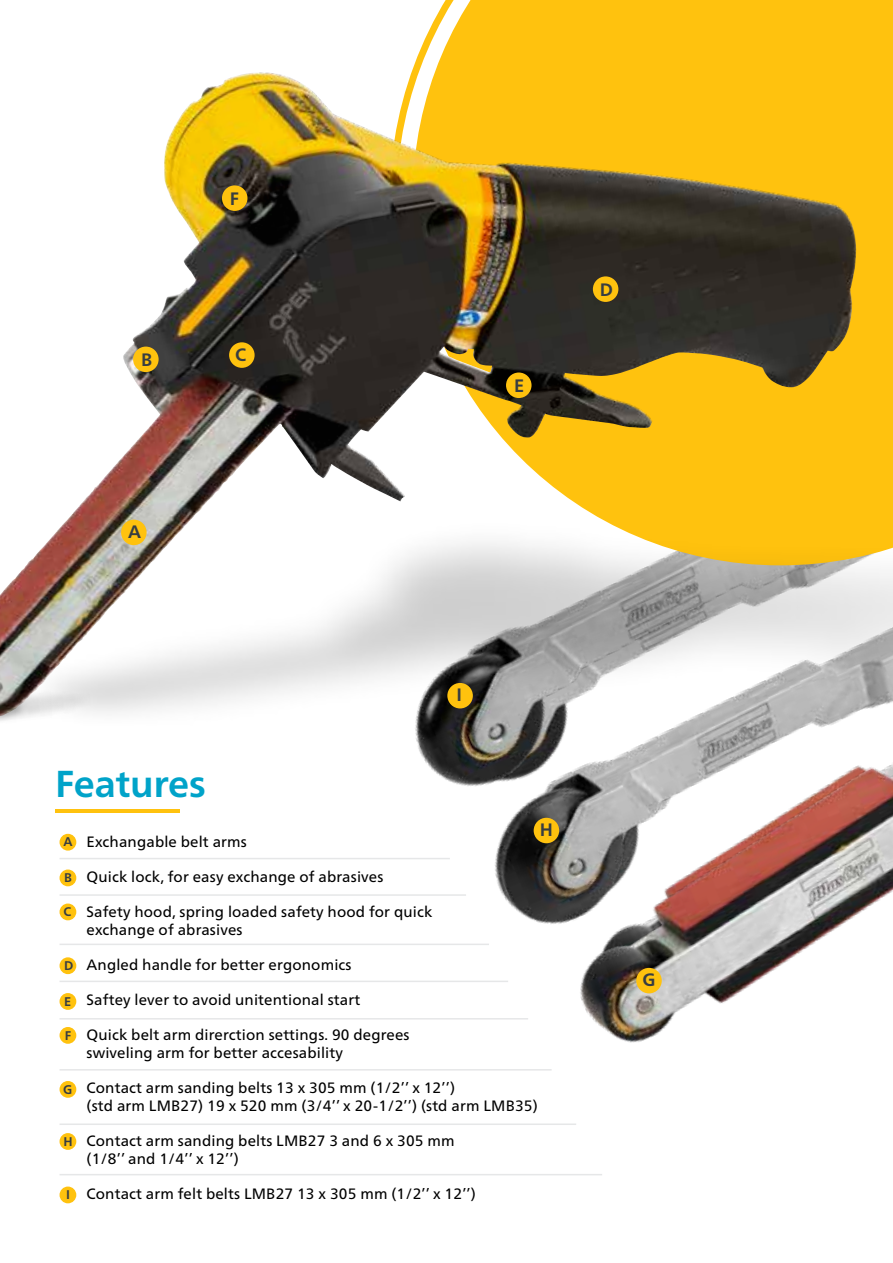
<style>
.page{position:relative;width:893px;height:1263px;background:#fff}
.page>*{position:absolute;margin:0;border:0;box-sizing:border-box;transform-origin:0 0}
.t1{font:700 37.5px "Neue Frutiger World";color:#00a3c9}
.t2{font:700 18px "Neue Frutiger World";color:#373d42}
.t3{font:15px/18px "Neue Frutiger World";letter-spacing:.01em;color:#000}
.t4{font:700 12.6px "Neue Frutiger World";color:#373d42}
</style>
<div class="page">
<hr style="left:60px;top:858px;width:390px;height:1px;background:#e6e7e8">
<hr style="left:60px;top:894px;width:406px;height:2px;background:#e6e7e8">
<hr style="left:60px;top:944px;width:429px;height:1px;background:#e6e7e8">
<hr style="left:60px;top:981px;width:448px;height:1px;background:#e6e7e8">
<hr style="left:60px;top:1018px;width:468px;height:1px;background:#e6e7e8">
<hr style="left:60px;top:1069px;width:492px;height:1px;background:#e6e7e8">
<hr style="left:60px;top:1123px;width:516px;height:2px;background:#e6e7e8">
<hr style="left:60px;top:1174px;width:542px;height:1px;background:#e6e7e8">
<img style="left:436px;top:809px;width:457px;height:367px">
<img style="left:0;top:0;width:893px;height:809px">
<img style="left:0;top:80px;width:225px;height:636px">
<div style="left:229px;top:342px;width:26px;height:26px;background:#ffc20e;border-radius:50%"></div>
<div style="left:60px;top:903px;width:16px;height:17px;background:#ffc20e;border-radius:50%"></div>
<div style="left:60px;top:957px;width:16px;height:17px;background:#ffc20e;border-radius:50%"></div>
<div style="left:593px;top:276px;width:25px;height:26px;background:#ffc20e;border-radius:50%"></div>
<div style="left:60px;top:993px;width:16px;height:17px;background:#ffc20e;border-radius:50%"></div>
<div style="left:506px;top:372px;width:25px;height:26px;background:#ffc20e;border-radius:50%"></div>
<div style="left:60px;top:1027px;width:16px;height:17px;background:#ffc20e;border-radius:50%"></div>
<div style="left:222px;top:185px;width:25px;height:26px;background:#ffc20e;border-radius:50%"></div>
<div style="left:60px;top:1081px;width:16px;height:17px;background:#ffc20e;border-radius:50%"></div>
<div style="left:636px;top:968px;width:26px;height:25px;background:#ffc20e;border-radius:50%"></div>
<div style="left:60px;top:1133px;width:16px;height:17px;background:#ffc20e;border-radius:50%"></div>
<div style="left:534px;top:818px;width:25px;height:25px;background:#ffc20e;border-radius:50%"></div>
<div style="left:60px;top:1186px;width:16px;height:17px;background:#ffc20e;border-radius:50%"></div>
<div style="left:447px;top:683px;width:26px;height:25px;background:#ffc20e;border-radius:50%"></div>
<div style="left:60px;top:834px;width:16px;height:17px;background:#ffc20e;border-radius:50%"></div>
<div style="left:121px;top:520px;width:26px;height:25px;background:#ffc20e;border-radius:50%"></div>
<div style="left:60px;top:869px;width:16px;height:17px;background:#ffc20e;border-radius:50%"></div>
<div style="left:133px;top:347px;width:26px;height:25px;background:#ffc20e;border-radius:50%"></div>
<hr style="left:55px;top:809px;width:125px;height:3px;background:#ffc20e">
<p class="t2" style="left:141px;top:343px;width:13px">B</p>
<p class="t2" style="left:128px;top:516px;width:15px">A</p>
<p class="t2" style="left:230px;top:183px;width:11px">F</p>
<p class="t2" style="left:235px;top:339px;width:13px">C</p>
<p class="t2" style="left:514px;top:370px;width:12px">E</p>
<p class="t2" style="left:600px;top:274px;width:15px">D</p>
<h1 class="t1" style="left:55px;top:750px;width:152px">Features</h1>
<p class="t2" style="left:456px;top:679px;width:7px">I</p>
<p class="t4" style="left:64px;top:830px;width:11px">A</p>
<p class="t4" style="left:64px;top:867px;width:9px">B</p>
<p class="t4" style="left:64px;top:900px;width:9px">C</p>
<p class="t4" style="left:64px;top:955px;width:11px">D</p>
<p class="t4" style="left:64px;top:990px;width:9px">E</p>
<p class="t4" style="left:65px;top:1024px;width:8px">F</p>
<p class="t4" style="left:63px;top:1078px;width:11px">G</p>
<p class="t4" style="left:64px;top:1130px;width:11px">H</p>
<p class="t4" style="left:66px;top:1184px;width:5px">I</p>
<p class="t2" style="left:540px;top:814px;width:15px">H</p>
<p class="t3" style="left:87px;top:833px;width:162px">Exchangable belt arms</p>
<p class="t3" style="left:87px;top:868px;width:298px">Quick lock, for easy exchange of abrasives</p>
<p class="t3" style="left:87px;top:903px;width:347px">Safety hood, spring loaded safety hood for quick exchange of abrasives</p>
<p class="t3" style="left:87px;top:956px;width:267px">Angled handle for better ergonomics</p>
<p class="t3" style="left:87px;top:991px;width:275px">Saftey lever to avoid unitentional start</p>
<p class="t3" style="left:87px;top:1026px;width:325px">Quick belt arm direrction settings. 90 degrees swiveling arm for better accesability</p>
<p class="t3" style="left:87px;top:1079px;width:453px">Contact arm sanding belts 13 x 305 mm (1/2’’ x 12’’)<br>(std arm LMB27) 19 x 520 mm (3/4’’ x 20-1/2’’) (std arm LMB35)</p>
<p class="t3" style="left:87px;top:1132px;width:370px">Contact arm sanding belts LMB27 3 and 6 x 305 mm (1/8’’ and 1/4’’ x 12’’)</p>
<p class="t3" style="left:87px;top:1185px;width:391px">Contact arm felt belts LMB27 13 x 305 mm (1/2’’ x 12’’)</p>
<p class="t2" style="left:643px;top:964px;width:15px">G</p>
</div>
